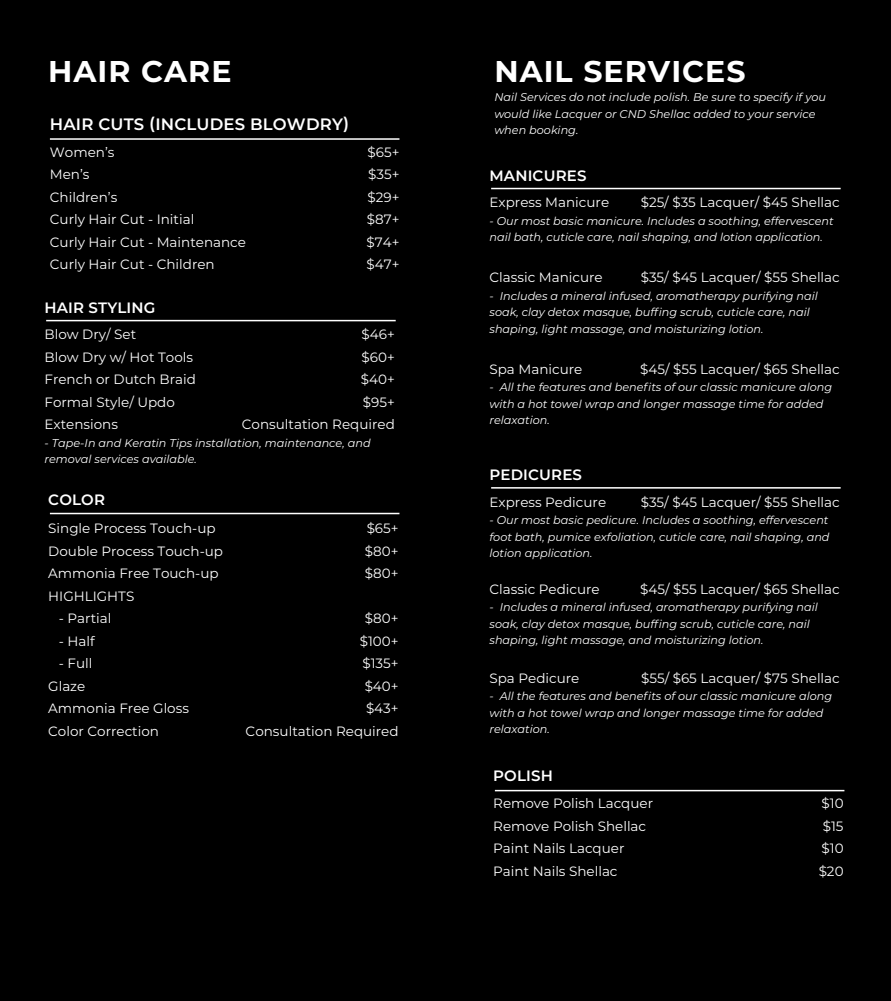
<style>
.page{position:relative;width:891px;height:1001px;background:#fff}
.page>*{position:absolute;margin:0;border:0;box-sizing:border-box;transform-origin:0 0}
.t1{font:700 30px "Montserrat";letter-spacing:.035em;color:#fff}
.t2{font:600 16.5px "Montserrat";letter-spacing:.01em;color:#fff}
.t3{font:600 15px "Montserrat";letter-spacing:.01em;color:#fff}
.t4{font:13.5px/22.5px "Montserrat";color:#fff}
.t5{font:italic 11.25px/16.5px "Montserrat";color:#fff}
</style>
<div class="page">
<div style="left:0;top:0;width:890px;height:1001px;background:#000"></div>
<hr style="left:50px;top:138px;width:349px;height:2px;background:#fff">
<hr style="left:50px;top:513px;width:349px;height:1px;background:#fff">
<hr style="left:46px;top:320px;width:349px;height:1px;background:#fff">
<hr style="left:494px;top:790px;width:350px;height:1px;background:#fff">
<hr style="left:491px;top:188px;width:349px;height:1px;background:#fff">
<hr style="left:491px;top:487px;width:349px;height:1px;background:#fff">
<h1 class="t1" style="left:48px;top:50px;width:185px">HAIR CARE</h1>
<h2 class="t2" style="left:50px;top:112px;width:301px">HAIR CUTS (INCLUDES BLOWDRY)</h2>
<p class="t4" style="left:50px;top:140px;width:197px">Women’s<br>Men’s<br>Children’s<br>Curly Hair Cut - Initial<br>Curly Hair Cut - Maintenance<br>Curly Hair Cut - Children</p>
<p class="t4" style="left:366px;top:140px;width:34px;text-align:justify">$65+ $35+ $29+ $87+ $74+ $47+</p>
<h3 class="t3" style="left:44px;top:297px;width:112px">HAIR STYLING</h3>
<p class="t4" style="left:44px;top:323px;width:153px">Blow Dry/ Set<br>Blow Dry w/ Hot Tools<br>French or Dutch Braid<br>Formal Style/ Updo<br>Extensions</p>
<p class="t4" style="left:242px;top:323px;width:154px;text-align:right">$46+<br>$60+<br>$40+<br>$95+<br>Consultation Required</p>
<p class="t5" style="left:44px;top:434px;width:327px">- Tape-In and Keratin Tips installation, maintenance, and removal services available.</p>
<h3 class="t3" style="left:48px;top:489px;width:58px">COLOR</h3>
<p class="t4" style="left:48px;top:516px;width:176px">Single Process Touch-up<br>Double Process Touch-up<br>Ammonia Free Touch-up<br>HIGHLIGHTS</p>
<p class="t4" style="left:59px;top:606px;width:54px">- Partial</p>
<p class="t4" style="left:59px;top:629px;width:37px">- Half</p>
<p class="t4" style="left:48px;top:651px;width:142px;text-indent:11px">- Full<br>Glaze<br>Ammonia Free Gloss<br>Color Correction</p>
<p class="t4" style="left:365px;top:516px;width:35px;text-align:justify">$65+ $80+ $80+</p>
<p class="t4" style="left:245px;top:606px;width:154px;text-align:right">$80+<br>$100+<br>$135+<br>$40+<br>$43+<br>Consultation Required</p>
<h1 class="t1" style="left:494px;top:50px;width:253px">NAIL SERVICES</h1>
<p class="t5" style="left:494px;top:88px;width:333px">Nail Services do not include polish. Be sure to specify if you would like Lacquer or CND Shellac added to your service when booking.</p>
<h3 class="t3" style="left:489px;top:164px;width:98px">MANICURES</h3>
<p class="t4" style="left:489px;top:191px;width:121px">Express Manicure</p>
<p class="t4" style="left:640px;top:191px;width:200px">$25/ $35 Lacquer/ $45 Shellac</p>
<p class="t5" style="left:489px;top:212px;width:345px">- Our most basic manicure. Includes a soothing, effervescent nail bath, cuticle care, nail shaping, and lotion application.</p>
<p class="t4" style="left:489px;top:266px;width:115px">Classic Manicure</p>
<p class="t4" style="left:640px;top:266px;width:200px">$35/ $45 Lacquer/ $55 Shellac</p>
<p class="t5" style="left:489px;top:287px;width:330px">- Includes a mineral infused, aromatherapy purifying nail soak, clay detox masque, buffing scrub, cuticle care, nail shaping, light massage, and moisturizing lotion.</p>
<p class="t4" style="left:489px;top:357px;width:94px">Spa Manicure</p>
<p class="t4" style="left:640px;top:357px;width:201px">$45/ $55 Lacquer/ $65 Shellac</p>
<p class="t5" style="left:489px;top:379px;width:344px">- All the features and benefits of our classic manicure along with a hot towel wrap and longer massage time for added relaxation.</p>
<h3 class="t3" style="left:489px;top:464px;width:94px">PEDICURES</h3>
<p class="t4" style="left:489px;top:490px;width:118px">Express Pedicure</p>
<p class="t4" style="left:640px;top:490px;width:200px">$35/ $45 Lacquer/ $55 Shellac</p>
<p class="t5" style="left:489px;top:511px;width:341px;text-align:justify">- Our most basic pedicure. Includes a soothing, effervescent foot bath, pumice exfoliation, cuticle care, nail shaping, and lotion application.</p>
<p class="t4" style="left:489px;top:577px;width:112px">Classic Pedicure</p>
<p class="t4" style="left:640px;top:577px;width:201px">$45/ $55 Lacquer/ $65 Shellac</p>
<p class="t5" style="left:489px;top:598px;width:330px">- Includes a mineral infused, aromatherapy purifying nail soak, clay detox masque, buffing scrub, cuticle care, nail shaping, light massage, and moisturizing lotion.</p>
<p class="t4" style="left:489px;top:666px;width:91px">Spa Pedicure</p>
<p class="t4" style="left:640px;top:666px;width:200px">$55/ $65 Lacquer/ $75 Shellac</p>
<p class="t5" style="left:489px;top:688px;width:344px">- All the features and benefits of our classic manicure along with a hot towel wrap and longer massage time for added relaxation.</p>
<h3 class="t3" style="left:493px;top:765px;width:61px">POLISH</h3>
<p class="t4" style="left:493px;top:791px;width:161px">Remove Polish Lacquer<br>Remove Polish Shellac<br>Paint Nails Lacquer<br>Paint Nails Shellac</p>
<p class="t4" style="left:818px;top:791px;width:26px;text-align:center">$10 $15 $10 $20</p>
</div>
